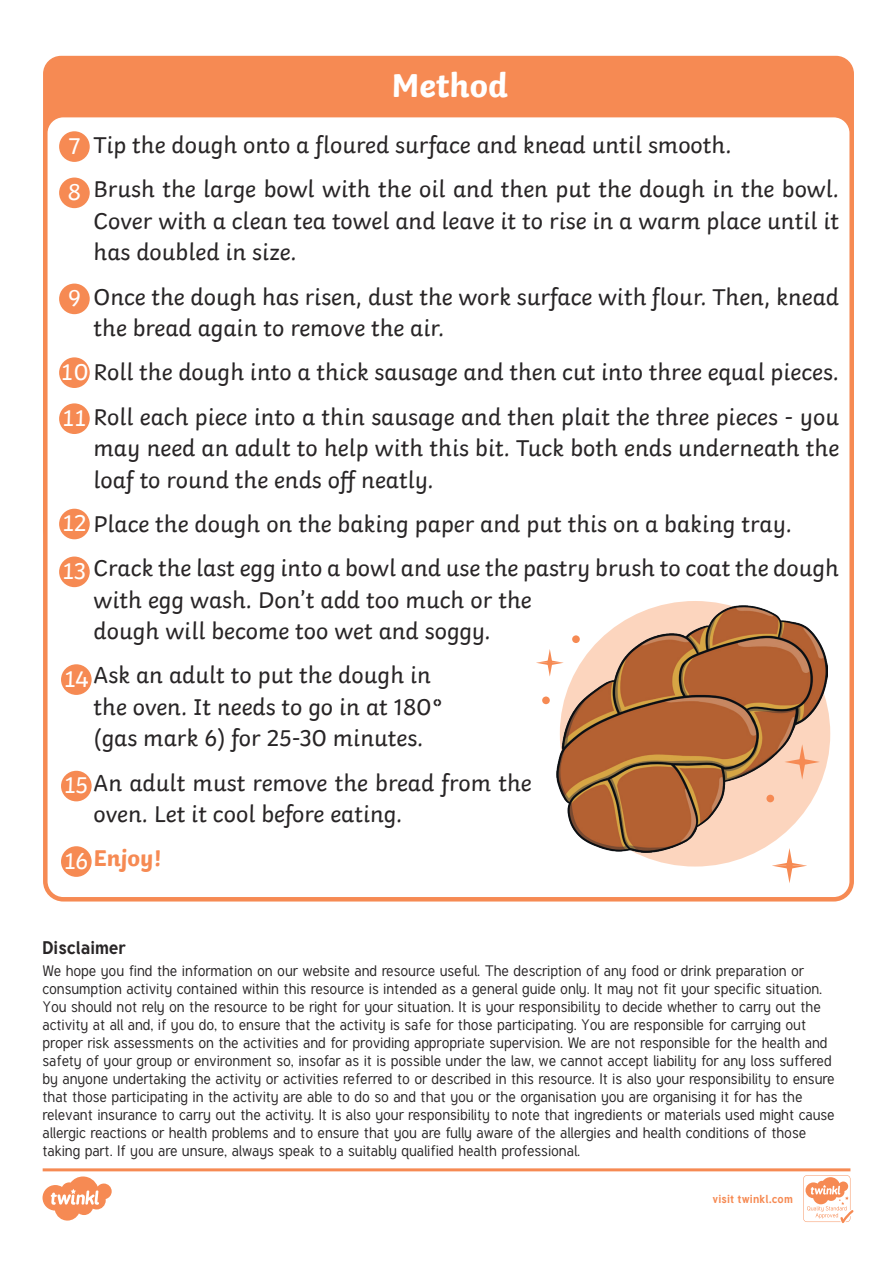
<style>
.page{position:relative;width:893px;height:1263px;background:#fff}
.page>*{position:absolute;margin:0;border:0;box-sizing:border-box;transform-origin:0 0}
.Heading_2{font:700 34.5px "Twinkl";color:#fff}
.t1{font:24px/31.5px "Twinkl";color:#282526}
.KS1_Body_Copy{font:24px "Twinkl";letter-spacing:-.09em;color:#fff}
.t2{font:700 24px "Twinkl";color:#f68a53}
.Adult_Body_Copy{font:700 18px "Tuffy";color:#282526}
.Adult_Body_Copy-2{font:15px/18px "Tuffy";color:#282526}
.t3{font:700 11.4px "Tuffy";letter-spacing:.015em;color:#f68a53}
.s1{font-family:"Stencil"}
</style>
<div class="page">
<div style="left:43px;top:56px;width:811px;height:491px;background:#f68a53;border-radius:18px"></div>
<div style="left:45px;top:115px;width:807px;height:784px;background:#fff;border-radius:18px"></div>
<div style="left:43px;top:113px;width:811px;height:788px;border:4px solid #f68a53;border-radius:18px"></div>
<div style="left:59px;top:284px;width:31px;height:30px;background:#f68a53;border-radius:50%"></div>
<div style="left:59px;top:178px;width:31px;height:30px;background:#f68a53;border-radius:50%"></div>
<div style="left:59px;top:131px;width:31px;height:31px;background:#f68a53;border-radius:50%"></div>
<div style="left:59px;top:357px;width:31px;height:31px;background:#f68a53;border-radius:50%"></div>
<div style="left:59px;top:403px;width:31px;height:31px;background:#f68a53;border-radius:50%"></div>
<div style="left:59px;top:509px;width:31px;height:30px;background:#f68a53;border-radius:50%"></div>
<div style="left:59px;top:556px;width:31px;height:31px;background:#f68a53;border-radius:50%"></div>
<div style="left:61px;top:664px;width:31px;height:31px;background:#f68a53;border-radius:50%"></div>
<div style="left:61px;top:771px;width:31px;height:30px;background:#f68a53;border-radius:50%"></div>
<div style="left:61px;top:846px;width:31px;height:31px;background:#f68a53;border-radius:50%"></div>
<div style="left:560px;top:601px;width:270px;height:265px;background:#fcd5be;border-radius:50%"></div>
<img style="left:557px;top:605px;width:270px;height:247px">
<div style="left:572px;top:635px;width:8px;height:8px;background:#f68a53;border-radius:50%"></div>
<div style="left:542px;top:696px;width:8px;height:8px;background:#f68a53;border-radius:50%"></div>
<div style="left:766px;top:795px;width:8px;height:7px;background:#f68a53;border-radius:50%"></div>
<svg style="left:536px;top:649px;width:28px;height:28px"></svg>
<svg style="left:784px;top:744px;width:36px;height:36px"></svg>
<svg style="left:772px;top:848px;width:35px;height:35px"></svg>
<svg style="left:43px;top:1168px;width:810px;height:55px"></svg>
<p class="Heading_2" style="left:391px;top:57px;width:118px">Method</p>
<p class="t1" style="left:73px;top:127px;width:660px">• Tip the dough onto a floured surface and knead until smooth.</p>
<p class="t1" style="left:94px;top:171px;width:747px;text-align:justify;text-indent:-21px">• Brush the large bowl with the oil and then put the dough in the bowl.<br>Cover with a clean tea towel and leave it to rise in a warm place until it has doubled in size.</p>
<p class="t1" style="left:94px;top:279px;width:747px;text-indent:-21px">• Once the dough has risen, dust the work surface with flour. Then, knead the bread again to remove the air.</p>
<p class="t1" style="left:73px;top:354px;width:768px">• Roll the dough into a thick sausage and then cut into three equal pieces.</p>
<p class="t1" style="left:94px;top:399px;width:747px;text-align:justify;text-indent:-21px">• Roll each piece into a thin sausage and then plait the three pieces - you may need an adult to help with this bit. Tuck both ends underneath the loaf to round the ends off neatly.</p>
<p class="t1" style="left:73px;top:506px;width:721px">• Place the dough on the baking paper and put this on a baking tray.</p>
<p class="t1" style="left:94px;top:550px;width:747px;text-indent:-21px">• Crack the last egg into a bowl and use the pastry brush to coat the dough with egg wash. Don’t add too much or the<br>dough will become too wet and soggy.</p>
<p class="t1" style="left:94px;top:657px;width:351px;text-indent:-21px">• Ask an adult to put the dough in the oven. It needs to go in at 180<span class="s1">° </span>(gas mark 6) for 25-30 minutes.</p>
<p class="t1" style="left:94px;top:765px;width:440px;text-indent:-21px">• An adult must remove the bread from the oven. Let it cool before eating.</p>
<p class="t2" style="left:72px;top:838px;width:92px">• Enjoy!</p>
<p class="KS1_Body_Copy" style="left:67px;top:127px;width:16px">7</p>
<p class="KS1_Body_Copy" style="left:67px;top:173px;width:16px">8</p>
<p class="KS1_Body_Copy" style="left:67px;top:279px;width:16px">9</p>
<p class="KS1_Body_Copy" style="left:60px;top:353px;width:30px">10</p>
<p class="KS1_Body_Copy" style="left:61px;top:399px;width:28px">11</p>
<p class="KS1_Body_Copy" style="left:61px;top:504px;width:28px">12</p>
<p class="KS1_Body_Copy" style="left:61px;top:552px;width:28px">13</p>
<p class="KS1_Body_Copy" style="left:63px;top:660px;width:28px">14</p>
<p class="KS1_Body_Copy" style="left:63px;top:766px;width:28px">15</p>
<p class="KS1_Body_Copy" style="left:63px;top:842px;width:28px">16</p>
<p class="Adult_Body_Copy" style="left:42px;top:933px;width:85px">Disclaimer</p>
<p class="Adult_Body_Copy-2" style="left:42px;top:962px;width:794px">We hope you find the information on our website and resource useful. The description of any food or drink preparation or consumption activity contained within this resource is intended as a general guide only. It may not fit your specific situation.<br>You should not rely on the resource to be right for your situation. It is your responsibility to decide whether to carry out the activity at all and, if you do, to ensure that the activity is safe for those participating. You are responsible for carrying out proper risk assessments on the activities and for providing appropriate supervision. We are not responsible for the health and safety of your group or environment so, insofar as it is possible under the law, we cannot accept liability for any loss suffered by anyone undertaking the activity or activities referred to or described in this resource. It is also your responsibility to ensure that those participating in the activity are able to do so and that you or the organisation you are organising it for has the relevant insurance to carry out the activity. It is also your responsibility to note that ingredients or materials used might cause allergic reactions or health problems and to ensure that you are fully aware of the allergies and health conditions of those taking part. If you are unsure, always speak to a suitably qualified health professional.</p>
<p class="t3" style="left:712px;top:1190px;width:82px">visit twinkl.com</p>
</div>
